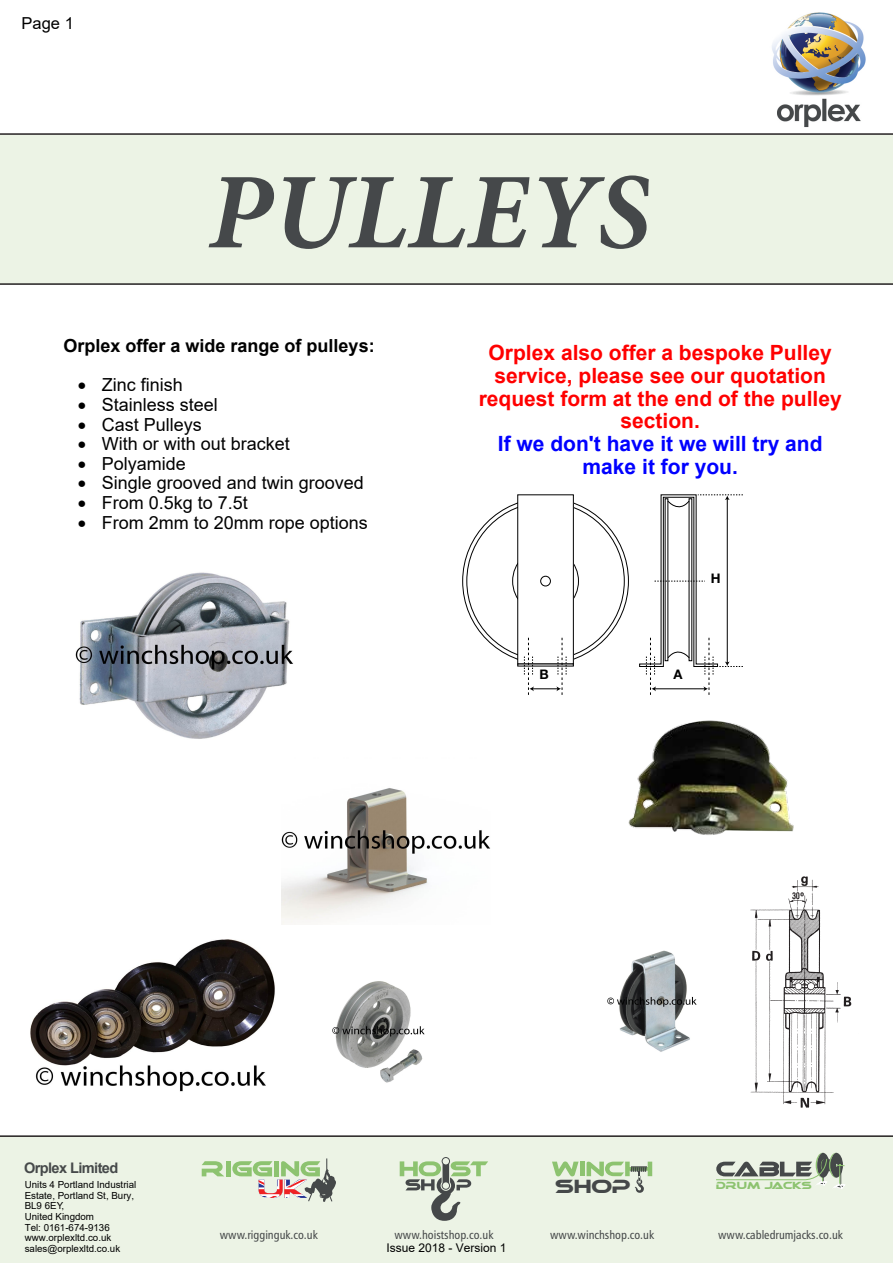
<style>
.page{position:relative;width:893px;height:1263px;background:#fff}
.page>*{position:absolute;margin:0;border:0;box-sizing:border-box;transform-origin:0 0}
.t1{font:italic 700 108px "Minion Pro";color:#45484a}
.t2{font:700 21px/23px "Arial";color:#f00;text-align:center}
.t3{font:700 21px/23px "Arial";color:#00f;text-align:center}
.t4{font:18px "Arial";color:#000}
.t5{font:700 18px "Arial";color:#000}
.t6{font:18px "Ethnocentric";color:#454849}
.t7{font:16.5px "Arial";color:#000}
.t8{font:700 14.55px "Arial";letter-spacing:-.04em;color:#46494a}
.t9{font:700 13.2px "Helvetica Neue";color:#000}
.t10{font:12px "Humanist 777 BT Roman Condensed B";color:#454849}
.t11{font:12px "Arial";color:#000}
.t12{font:9.75px/10.6px "Arial";color:#000}
.t13{font:9.75px "Ethnocentric";color:#8dc370}
</style>
<div class="page">
<div style="left:0;top:136px;width:893px;height:148px;background:#ecf3e5"></div>
<div style="left:0;top:1136px;width:893px;height:127px;background:#ecf3e5"></div>
<hr style="left:0;top:133px;width:893px;height:2px;background:#231f20">
<hr style="left:0;top:1135px;width:893px;height:2px;background:#231f20">
<svg style="left:400px;top:1157px;width:88px;height:64px"></svg>
<svg style="left:716px;top:1153px;width:129px;height:36px"></svg>
<svg style="left:552px;top:1161px;width:27px;height:15px"></svg>
<hr style="left:580px;top:1161px;width:4px;height:15px;background:#8dc370">
<svg style="left:587px;top:1161px;width:65px;height:32px"></svg>
<svg style="left:202px;top:1161px;width:22px;height:15px"></svg>
<div style="left:226px;top:1161px;width:5px;height:15px;background:#8dc370"></div>
<svg style="left:232px;top:1158px;width:104px;height:44px"></svg>
<img style="left:772px;top:13px;width:94px;height:115px">
<hr style="left:0;top:283px;width:893px;height:2px;background:#231f20">
<img style="left:332px;top:981px;width:92px;height:102px">
<img style="left:750px;top:876px;width:102px;height:232px">
<img style="left:608px;top:950px;width:88px;height:102px">
<img style="left:282px;top:788px;width:208px;height:136px">
<img style="left:75px;top:572px;width:218px;height:167px">
<img style="left:628px;top:720px;width:166px;height:115px">
<svg style="left:463px;top:498px;width:165px;height:166px"></svg>
<div style="left:467px;top:502px;width:157px;height:158px;background:#fff;border-radius:50%"></div>
<svg style="left:513px;top:548px;width:65px;height:66px"></svg>
<div style="left:518px;top:495px;width:55px;height:169px;background:#fff"></div>
<div style="left:517px;top:494px;width:57px;height:170px;border:1px solid #000"></div>
<div style="left:540px;top:576px;width:11px;height:10px;border:1px solid #000;border-radius:50%"></div>
<svg style="left:639px;top:494px;width:104px;height:201px"></svg>
<svg style="left:524px;top:637px;width:43px;height:58px"></svg>
<img style="left:30px;top:939px;width:245px;height:153px">
<p class="t7" style="left:22px;top:12px;width:54px">Page 1</p>
<h1 class="t1" style="left:208px;top:136px;width:443px">PULLEYS</h1>
<p class="t5" style="left:64px;top:333px;width:313px">Orplex offer a wide range of pulleys:</p>
<p class="t4" style="left:78px;top:372px;width:107px">• Zinc finish</p>
<p class="t4" style="left:78px;top:392px;width:142px">• Stainless steel</p>
<p class="t4" style="left:78px;top:412px;width:126px">• Cast Pulleys</p>
<p class="t4" style="left:78px;top:431px;width:214px">• With or with out bracket</p>
<p class="t4" style="left:78px;top:451px;width:110px">• Polyamide</p>
<p class="t4" style="left:78px;top:471px;width:288px">• Single grooved and twin grooved</p>
<p class="t4" style="left:78px;top:490px;width:172px">• From 0.5kg to 7.5t</p>
<p class="t4" style="left:78px;top:510px;width:292px">• From 2mm to 20mm rope options</p>
<p class="t2" style="left:479px;top:341px;width:364px">Orplex also offer a bespoke Pulley service, please see our quotation request form at the end of the pulley section.</p>
<p class="t3" style="left:498px;top:433px;width:326px">If we don't have it we will try and make it for you.</p>
<p class="t9" style="left:539px;top:666px;width:11px">B</p>
<p class="t9" style="left:711px;top:570px;width:11px">H</p>
<p class="t9" style="left:673px;top:666px;width:11px">A</p>
<p class="t8" style="left:24px;top:1157px;width:96px">Orplex Limited</p>
<p class="t12" style="left:25px;top:1179px;width:113px">Units 4 Portland Industrial<br>Estate, Portland St, Bury,<br>BL9 6EY,<br>United Kingdom<br>Tel: 0161-674-9136 www.orplexltd.co.uk sales@orplexltd.co.uk</p>
<p class="t6" style="left:556px;top:1177px;width:76px">SHOP</p>
<p class="t13" style="left:716px;top:1180px;width:97px">DRUM JACKS</p>
<p class="t10" style="left:220px;top:1228px;width:99px">www.rigginguk.co.uk</p>
<p class="t10" style="left:394px;top:1228px;width:100px">www.hoistshop.co.uk</p>
<p class="t10" style="left:550px;top:1228px;width:106px">www.winchshop.co.uk</p>
<p class="t10" style="left:718px;top:1228px;width:126px">www.cabledrumjacks.co.uk</p>
<p class="t11" style="left:386px;top:1239px;width:122px">Issue 2018 - Version 1</p>
</div>
